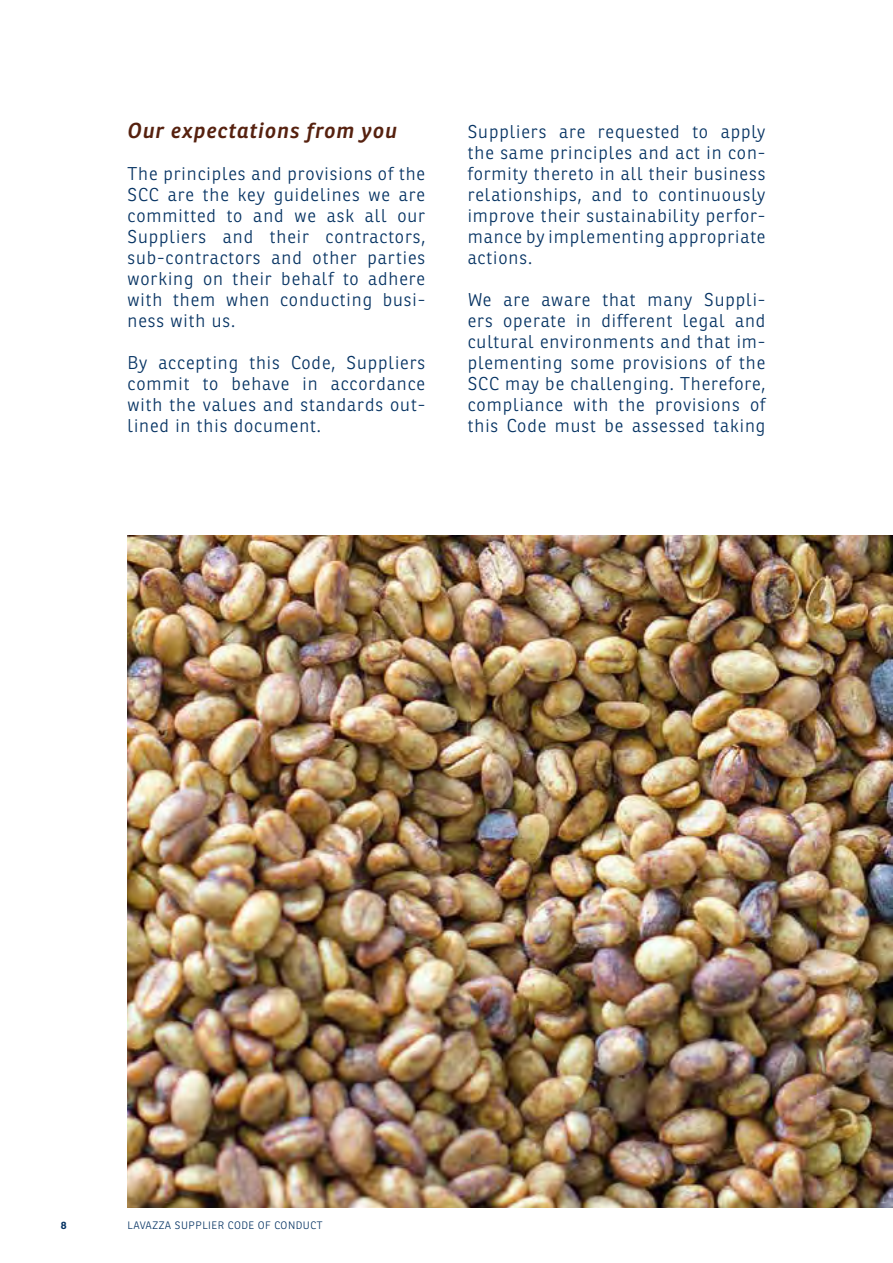
<style>
.page{position:relative;width:893px;height:1263px;background:#fff}
.page>*{position:absolute;margin:0;border:0;box-sizing:border-box;transform-origin:0 0}
.t1{font:italic 600 21px "Ronnia";letter-spacing:.05em;color:#56210f}
.t2{font:300 18px/21px "Ronnia";letter-spacing:.05em;color:#063363;text-align:justify}
.t3{font:300 10.5px "Ronnia";letter-spacing:.05em;color:#063363}
.t4{font:700 10.5px "Ronnia";color:#063363}
</style>
<div class="page">
<img style="left:128px;top:536px;width:765px;height:672px">
<p class="t1" style="left:128px;top:117px;width:271px">Our expectations from you</p>
<p class="t2" style="left:128px;top:163px;width:299px">The principles and provisions of the SCC are the key guidelines we are committed to and we ask all our Suppliers and their contractors, sub-contractors and other parties working on their behalf to adhere with them when conducting busi&shy;ness with us.</p>
<p class="t2" style="left:128px;top:352px;width:299px">By accepting this Code, Suppliers commit to behave in accordance with the values and standards out&shy;lined in this document.</p>
<p class="t2" style="left:468px;top:121px;width:299px">Suppliers are requested to apply the same principles and act in con&shy;formity thereto in all their business relationships, and to continuously improve their sustainability perfor&shy;mance by implementing appropriate actions.</p>
<p class="t2" style="left:468px;top:289px;width:299px">We are aware that many Suppli&shy;ers operate in different legal and cultural environments and that im&shy;plementing some provisions of the SCC may be challenging. Therefore, compliance with the provisions of this Code must be assessed taking</p>
<p class="t4" style="left:61px;top:1218px;width:7px">8</p>
<p class="t3" style="left:128px;top:1218px;width:197px">LAVAZZA SUPPLIER CODE OF CONDUCT</p>
</div>
